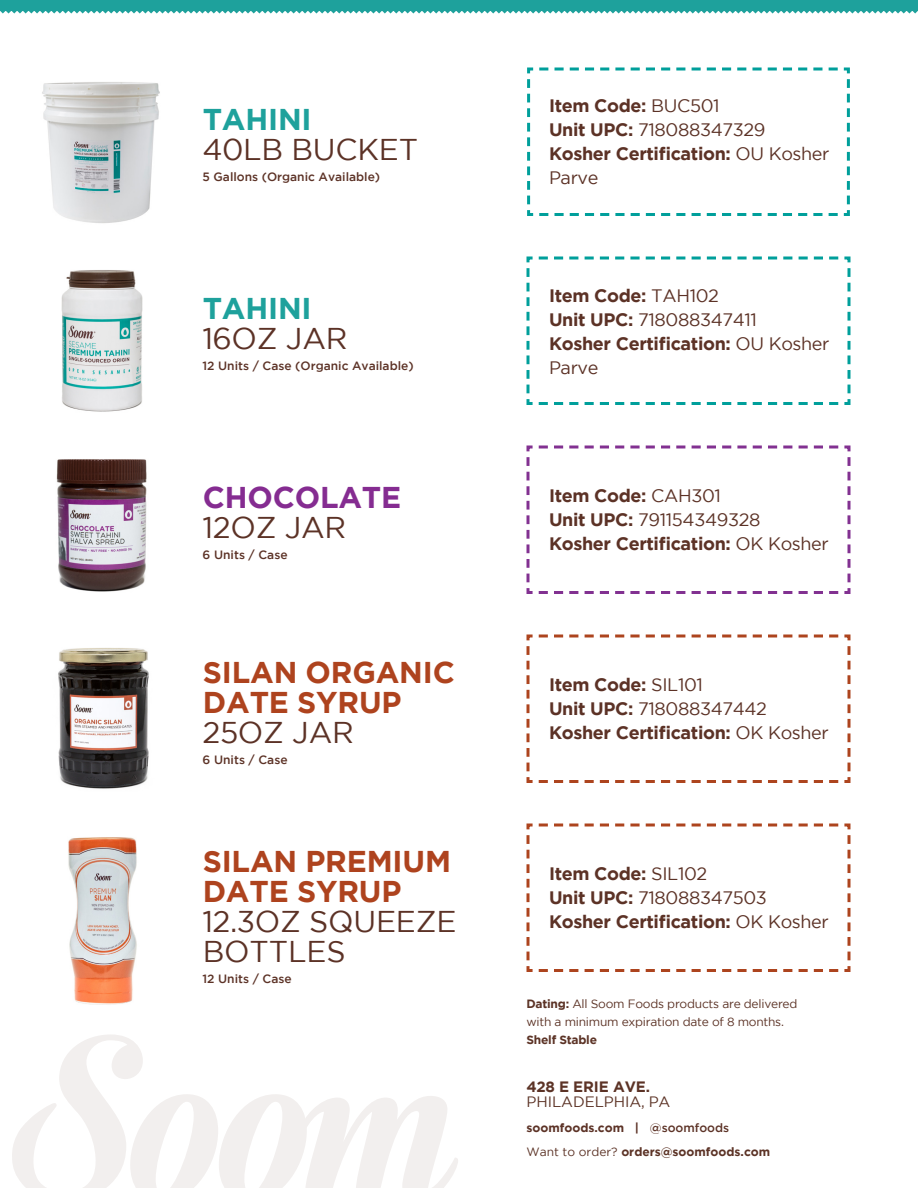
<style>
.page{position:relative;width:918px;height:1188px;background:#fff}
.page>*{position:absolute;margin:0;border:0;box-sizing:border-box;transform-origin:0 0}
.t1{font:30px/30px "Gotham";letter-spacing:-.005em;color:#5c3226}
.t2{font:700 30px/30px "Gotham";letter-spacing:-.005em;color:#ae431e}
.t3{font:700 30px "Gotham";letter-spacing:-.005em;color:#1ea19c}
.t4{font:700 30px "Gotham";letter-spacing:-.005em;color:#852c91}
.t5{font:700 18px/24px "Gotham";letter-spacing:-.02em;color:#5c3226}
.t6{font:18px "Gotham";letter-spacing:-.02em;color:#5c3226}
.t7{font:15px "Gotham";letter-spacing:-.005em;color:#5c3326}
.t8{font:700 15px "Gotham";letter-spacing:-.005em;color:#5c3326}
.t9{font:500 12px "Gotham";color:#5c3226}
.t10{font:12px/18px "Gotham";letter-spacing:-.02em;color:#5c3326}
.t11{font:700 12px "Gotham";color:#5c3326}
.t12{font:700 12px "Gotham";color:#5c3226}
.t13{font:700 12px "Gotham";letter-spacing:-.02em;color:#5c3326}
.s1{font-weight:400}
.s2{font-weight:700}
.s3{font-weight:500}
</style>
<div class="page">
<img style="left:56px;top:459px;width:91px;height:133px">
<img style="left:68px;top:837px;width:69px;height:168px">
<img style="left:58px;top:648px;width:91px;height:141px">
<img style="left:61px;top:270px;width:82px;height:142px">
<img style="left:42px;top:82px;width:118px;height:141px">
<div style="left:0;top:0;width:918px;height:11px;background:#1ea19c"></div>
<svg style="left:0;top:11px;width:918px;height:3px"></svg>
<svg style="left:12px;top:1035px;width:446px;height:153px"></svg>
<svg style="left:526px;top:823px;width:325px;height:149px"></svg>
<svg style="left:526px;top:634px;width:325px;height:149px"></svg>
<svg style="left:526px;top:445px;width:325px;height:149px"></svg>
<svg style="left:527px;top:67px;width:323px;height:149px"></svg>
<svg style="left:526px;top:256px;width:325px;height:149px"></svg>
<p class="t3" style="left:203px;top:102px;width:110px">TAHINI</p>
<p class="t1" style="left:202px;top:134px;width:217px">40LB BUCKET</p>
<p class="t9" style="left:202px;top:170px;width:179px">5 Gallons (Organic Available)</p>
<p class="t3" style="left:203px;top:291px;width:110px">TAHINI</p>
<p class="t1" style="left:202px;top:323px;width:147px">16OZ JAR</p>
<p class="t9" style="left:202px;top:359px;width:213px">12 Units / Case (Organic Available)</p>
<p class="t4" style="left:203px;top:480px;width:200px">CHOCOLATE</p>
<p class="t1" style="left:203px;top:512px;width:145px">12OZ JAR</p>
<p class="t9" style="left:203px;top:548px;width:86px">6 Units / Case</p>
<p class="t2" style="left:203px;top:657px;width:254px">SILAN ORGANIC<br>DATE SYRUP</p>
<p class="t1" style="left:203px;top:717px;width:153px">25OZ JAR</p>
<p class="t9" style="left:203px;top:753px;width:86px">6 Units / Case</p>
<p class="t2" style="left:203px;top:846px;width:250px">SILAN PREMIUM<br>DATE SYRUP</p>
<p class="t1" style="left:202px;top:906px;width:256px">12.3OZ SQUEEZE<br>BOTTLES</p>
<p class="t9" style="left:202px;top:972px;width:91px">12 Units / Case</p>
<p class="t5" style="left:549px;top:93px;width:172px">Item Code: <span class="s1">BUC501</span></p>
<p class="t6" style="left:549px;top:120px;width:218px"><span class="s2">Unit UPC:</span> 718088347329</p>
<p class="t5" style="left:549px;top:141px;width:282px">Kosher Certification: <span class="s1">OU Kosher<br>Parve</span></p>
<p class="t5" style="left:549px;top:283px;width:172px">Item Code: <span class="s1">TAH102</span></p>
<p class="t6" style="left:549px;top:309px;width:210px"><span class="s2">Unit UPC:</span> 718088347411</p>
<p class="t5" style="left:549px;top:331px;width:282px">Kosher Certification: <span class="s1">OU Kosher<br>Parve</span></p>
<p class="t5" style="left:549px;top:483px;width:173px">Item Code: <span class="s1">CAH301</span></p>
<p class="t6" style="left:549px;top:510px;width:213px"><span class="s2">Unit UPC:</span> 791154349328</p>
<p class="t5" style="left:549px;top:531px;width:281px">Kosher Certification: <span class="s1">OK Kosher</span></p>
<p class="t5" style="left:549px;top:672px;width:156px">Item Code: <span class="s1">SIL101</span></p>
<p class="t6" style="left:549px;top:699px;width:220px"><span class="s2">Unit UPC:</span> 718088347442</p>
<p class="t5" style="left:549px;top:720px;width:281px">Kosher Certification: <span class="s1">OK Kosher</span></p>
<p class="t5" style="left:549px;top:861px;width:160px">Item Code: <span class="s1">SIL102</span></p>
<p class="t6" style="left:549px;top:888px;width:220px"><span class="s2">Unit UPC:</span> 718088347503</p>
<p class="t5" style="left:549px;top:909px;width:281px">Kosher Certification: <span class="s1">OK Kosher</span></p>
<p class="t10" style="left:526px;top:994px;width:272px"><span class="s2">Dating:</span> All Soom Foods products are delivered with a minimum expiration date of 8 months.</p>
<p class="t13" style="left:526px;top:1033px;width:72px">Shelf Stable</p>
<p class="t8" style="left:526px;top:1078px;width:125px">428 E ERIE AVE.</p>
<p class="t7" style="left:527px;top:1093px;width:145px">PHILADELPHIA, PA</p>
<p class="t11" style="left:526px;top:1145px;width:245px"><span class="s1">Want to order?</span> orders@soomfoods.com</p>
<p class="t12" style="left:526px;top:1120px;width:204px">soomfoods.com | <span class="s3">@soomfoods</span></p>
</div>
